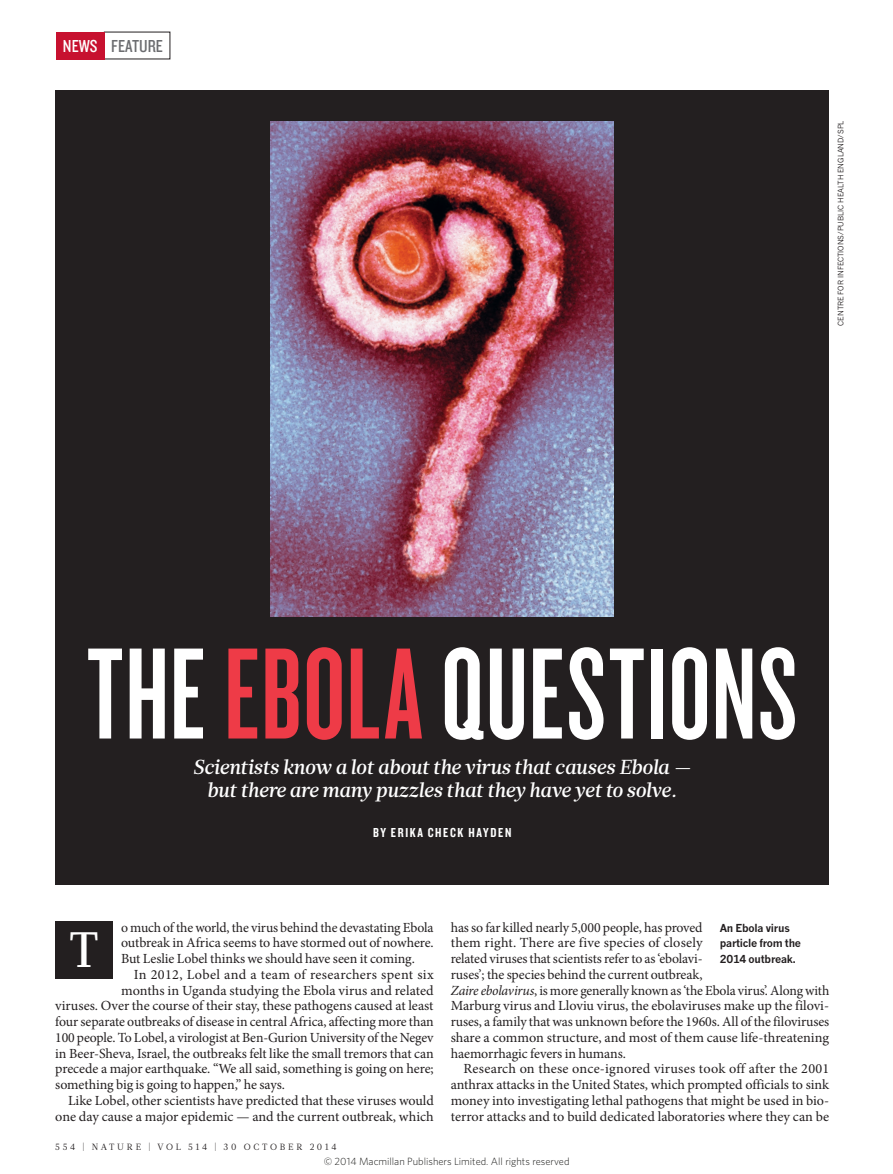
<style>
.page{position:relative;width:893px;height:1174px;background:#fff}
.page>*{position:absolute;margin:0;border:0;box-sizing:border-box;transform-origin:0 0}
.HEAD_42{font:135px "Knockout 47 Bantamweight";letter-spacing:.015em;color:#fff}
.CROSSHEAD{font:500 49.65px "Glosa Math";color:#fff}
.INTRO{font:italic 500 20.25px/23.7px "Glosa Math";letter-spacing:-.01em;color:#fff;text-align:center}
.t1{font:18px "Knockout 29 Junior Ltweight";color:#6c6d70}
.t2{font:18px "Knockout 29 Junior Ltweight";color:#fff}
.BODY_INDENT{font:13.95px/15.8px "Minion Pro";letter-spacing:-.005em;color:#231f20}
.BODY_INDENT-2{font:13.95px "Minion Pro";letter-spacing:.02em;color:#231f20}
.AUTHOR_BYLINE{font:13.5px "Knockout 49 Liteweight";letter-spacing:.12em;color:#fff}
.PIC_CAPTION{font:700 10.8px/15.8px "News Gothic MTOT";letter-spacing:-.02em;color:#231f20}
.t3{font:300 10.5px "Whitney";color:#1d1d1b}
.t4{font:9px "Glosa Math";letter-spacing:.3em;color:#231f20}
.PIC_CREDIT{font:7.5px "News Gothic MTOT";color:#231f20}
.s1{color:#ee3b47}
.s2{font-style:italic}
</style>
<div class="page">
<div style="left:55px;top:90px;width:774px;height:794px;background:#231f20"></div>
<div style="left:55px;top:921px;width:58px;height:58px;background:#231f20"></div>
<img style="left:271px;top:122px;width:343px;height:494px">
<div style="left:56px;top:32px;width:48px;height:27px;background:#c7112f"></div>
<p class="t2" style="left:63px;top:34px;width:36px">NEWS</p>
<p class="t1" style="left:111px;top:34px;width:53px">FEATURE</p>
<p class="PIC_CREDIT" style="left:836px;top:325px;width:207px;rotate:-90deg">CENTRE FOR INFECTIONS/PUBLIC HEALTH ENGLAND/SPL</p>
<p class="HEAD_42" style="left:87px;top:615px;width:711px">THE <span class="s1">EBOLA</span> QUESTIONS</p>
<p class="INTRO" style="left:193px;top:755px;width:499px">Scientists know a lot about the virus that causes Ebola — but there are many puzzles that they have yet to solve.</p>
<p class="AUTHOR_BYLINE" style="left:373px;top:824px;width:140px">BY ERIKA CHECK HAYDEN</p>
<p class="BODY_INDENT" style="left:121px;top:919px;width:314px;text-align:justify">o much of the world, the virus behind the devastating Ebola outbreak in Africa seems to have stormed out of nowhere.<br>But Leslie Lobel thinks we should have seen it coming.</p>
<p class="BODY_INDENT-2" style="left:134px;top:965px;width:301px">In 2012, Lobel and a team of researchers spent six</p>
<p class="BODY_INDENT" style="left:121px;top:982px;width:314px">months in Uganda studying the Ebola virus and related</p>
<p class="BODY_INDENT" style="left:55px;top:998px;width:380px">viruses. Over the course of their stay, these pathogens caused at least</p>
<p class="BODY_INDENT" style="left:55px;top:1014px;width:380px">four separate outbreaks of disease in central Africa, affecting more than</p>
<p class="BODY_INDENT" style="left:55px;top:1029px;width:380px">100 people. To Lobel, a virologist at Ben-Gurion University of the Negev</p>
<p class="BODY_INDENT" style="left:55px;top:1045px;width:380px">in Beer-Sheva, Israel, the outbreaks felt like the small tremors that can</p>
<p class="BODY_INDENT" style="left:55px;top:1061px;width:380px">precede a major earthquake. “We all said, something is going on here;</p>
<p class="BODY_INDENT" style="left:55px;top:1077px;width:231px">something big is going to happen,” he says.</p>
<p class="BODY_INDENT" style="left:55px;top:1092px;width:380px;text-align:right">Like Lobel, other scientists have predicted that these viruses would one day cause a major epidemic — and the current outbreak, which</p>
<p class="CROSSHEAD" style="left:69px;top:917px;width:31px">T</p>
<p class="t4" style="left:55px;top:1141px;width:283px">554 | NATURE | VOL 514 | 30 OCTOBER 2014</p>
<p class="BODY_INDENT" style="left:451px;top:919px;width:380px">has so far killed nearly 5,000 people, has proved<br>them right. There are five species of closely<br>related viruses that scientists refer to as ‘ebolavi-<br>ruses’; the species behind the current outbreak,<br><span class="s2">Zaire ebolavirus</span>, is more generally known as ‘the Ebola virus’. Along with Marburg virus and Lloviu virus, the ebolaviruses make up the filovi&shy;ruses, a family that was unknown before the 1960s. All of the filoviruses share a common structure, and most of them cause life-threatening haemorrhagic fevers in humans.</p>
<p class="BODY_INDENT" style="left:451px;top:1061px;width:380px;text-indent:13px">Research on these once-ignored viruses took off after the 2001 anthrax attacks in the United States, which prompted officials to sink money into investigating lethal pathogens that might be used in bio&shy;terror attacks and to build dedicated laboratories where they can be</p>
<p class="PIC_CAPTION" style="left:720px;top:919px;width:83px">An Ebola virus particle from the<br>2014 outbreak.</p>
<p class="t3" style="left:324px;top:1154px;width:247px">© 2014 Macmillan Publishers Limited. All rights reserved</p>
</div>
